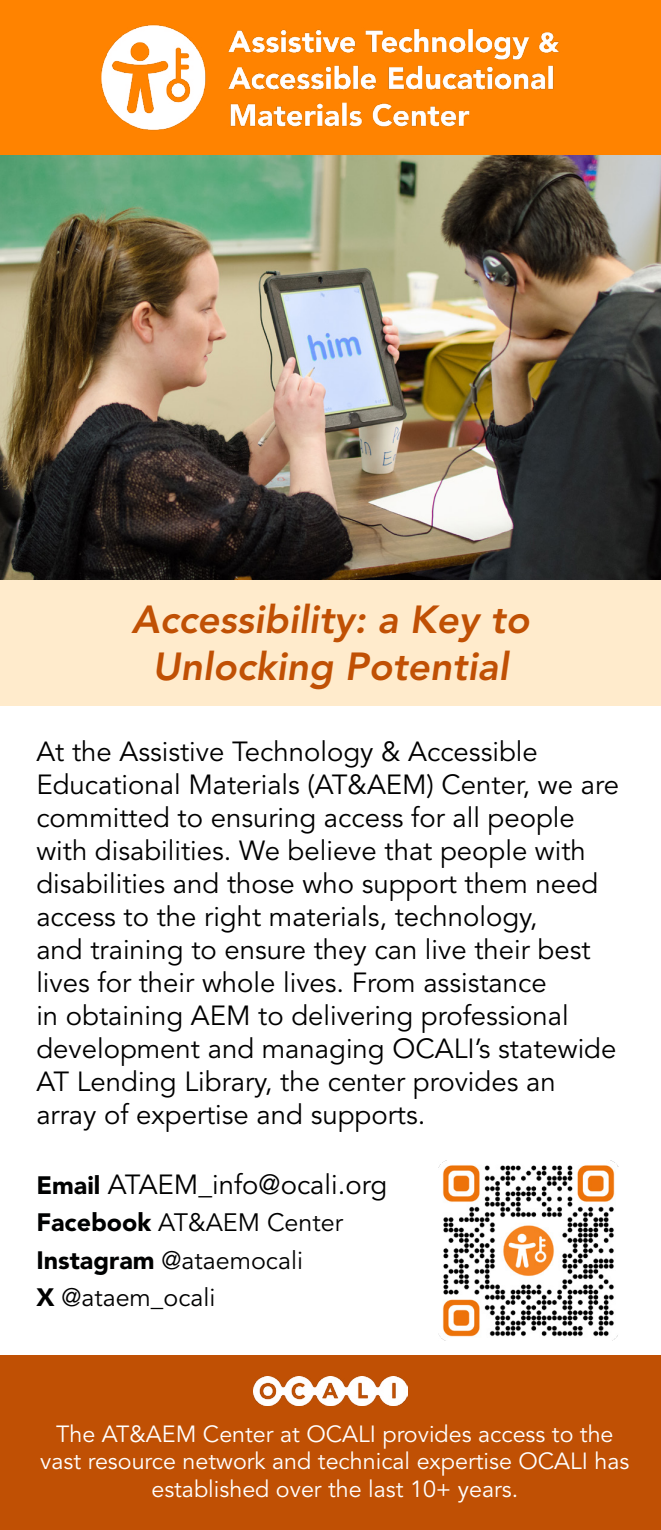
<style>
.page{position:relative;width:661px;height:1530px;background:#fff}
.page>*{position:absolute;margin:0;border:0;box-sizing:border-box;transform-origin:0 0}
.t1{font:italic 800 38.75px/46.8px "Avenir LT Std";color:#c05004;text-align:center}
.t2{font:27.5px/33px "Avenir LT Std";color:#000}
.t3{font:27.5px "Avenir LT Std";color:#000101}
.t4{font:25px "Avenir LT Std";color:#000101}
.t5{font:23.25px/28px "Avenir LT Std";color:#fff;text-align:center}
.s1{font-weight:900;font-size:25px}
.s2{font-weight:900}
</style>
<div class="page">
<div style="left:0;top:1355px;width:660px;height:175px;background:#c05004"></div>
<img style="left:253px;top:1376px;width:154px;height:30px">
<img style="left:0;top:154px;width:660px;height:426px">
<div style="left:0;top:0;width:660px;height:154px;background:#ff8300"></div>
<img style="left:438px;top:1161px;width:180px;height:180px">
<img style="left:101px;top:24px;width:458px;height:107px">
<div style="left:0;top:580px;width:660px;height:126px;background:#ffebcc"></div>
<p class="t1" style="left:131px;top:597px;width:399px">Accessibility: a Key to<br>Unlocking Potential</p>
<p class="t2" style="left:36px;top:736px;width:583px">At the Assistive Technology &amp; Accessible Educational Materials (AT&amp;AEM) Center, we are committed to ensuring access for all people with disabilities. We believe that people with disabilities and those who support them need access to the right materials, technology,<br>and training to ensure they can live their best lives for their whole lives. From assistance<br>in obtaining AEM to delivering professional development and managing OCALI’s statewide AT Lending Library, the center provides an array of expertise and supports.</p>
<p class="t3" style="left:36px;top:1169px;width:352px"><span class="s1">Email</span> ATAEM_info@ocali.org</p>
<p class="t4" style="left:36px;top:1208px;width:308px"><span class="s2">Facebook</span> AT&amp;AEM Center</p>
<p class="t4" style="left:36px;top:1246px;width:268px"><span class="s2">Instagram</span> @ataemocali</p>
<p class="t4" style="left:36px;top:1283px;width:180px"><span class="s2">X</span> @ataem_ocali</p>
<p class="t5" style="left:40px;top:1420px;width:590px">The AT&amp;AEM Center at OCALI provides access to the vast resource network and technical expertise OCALI has established over the last 10+ years.</p>
</div>
